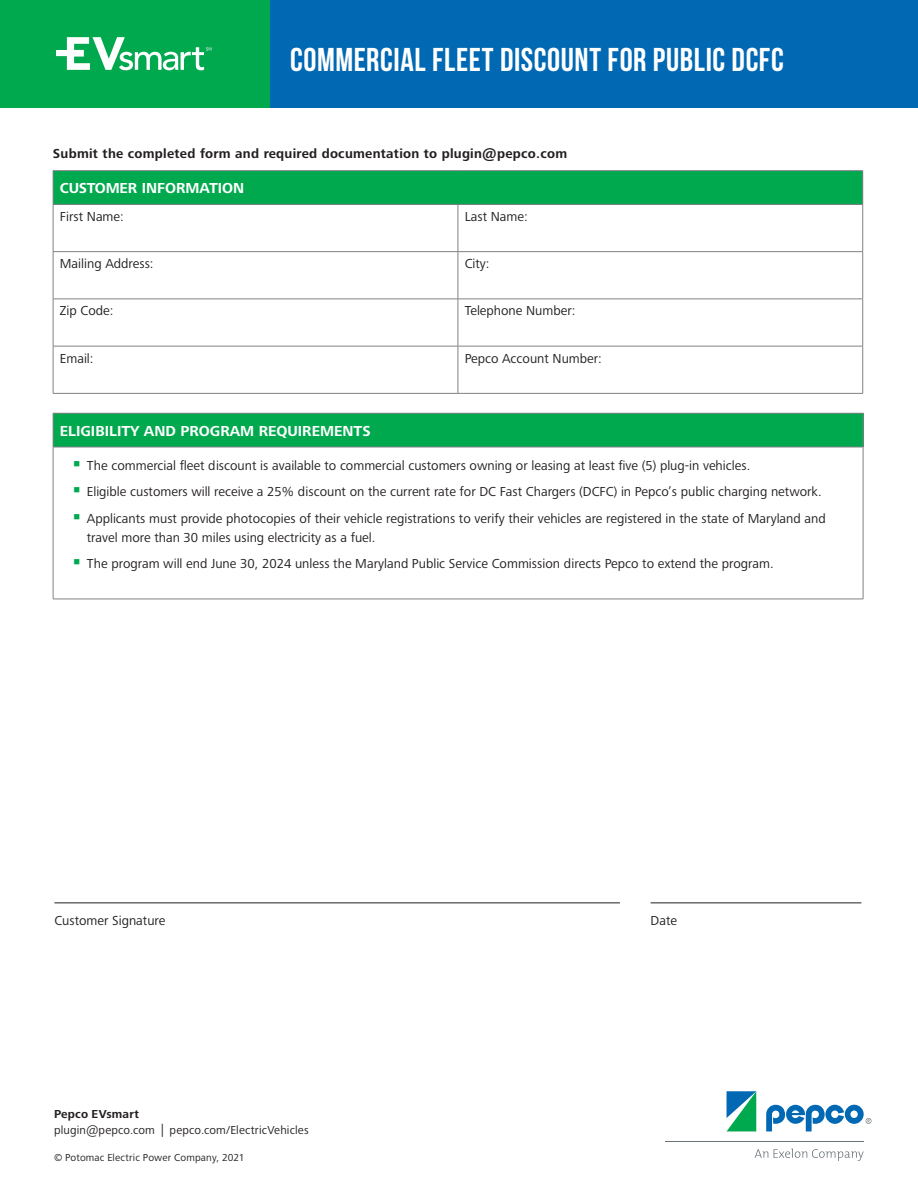
<style>
.page{position:relative;width:918px;height:1188px;background:#fff}
.page>*{position:absolute;margin:0;border:0;box-sizing:border-box;transform-origin:0 0}
.t1{font:33px "Bebas Neue";letter-spacing:.015em;color:#fff}
.t2{font:700 15px "Frutiger Next Pro";color:#fff}
.t3{font:13.5px/26.2px "Frutiger Next Pro";color:#231f20}
.t4{font:700 13.5px "Frutiger Next Pro";letter-spacing:.02em;color:#231f20}
.t5{font:12px/16.5px "Frutiger Next Pro";letter-spacing:.015em;color:#231f20}
.t6{font:10.5px "Frutiger Next Pro";letter-spacing:.015em;color:#231f20}
.s1{font-weight:700}
.s2{font-size:13.2px}
</style>
<div class="page">
<div style="left:0;top:0;width:270px;height:108px;background:#00a94e"></div>
<svg style="left:56px;top:37px;width:155px;height:33px"></svg>
<div style="left:270px;top:0;width:648px;height:108px;background:#0168b3"></div>
<svg style="left:755px;top:1149px;width:109px;height:12px"></svg>
<hr style="left:665px;top:1141px;width:199px;height:1px;background:#687379">
<svg style="left:766px;top:1105px;width:105px;height:26px"></svg>
<svg style="left:727px;top:1091px;width:29px;height:40px"></svg>
<div style="left:53px;top:171px;width:810px;height:33px;background:#00a94e"></div>
<hr style="left:53px;top:170px;width:405px;height:1px;background:#808285">
<hr style="left:53px;top:171px;width:1px;height:33px;background:#808285">
<hr style="left:458px;top:170px;width:405px;height:1px;background:#808285">
<hr style="left:862px;top:171px;width:1px;height:33px;background:#808285">
<hr style="left:53px;top:204px;width:405px;height:1px;background:#808285">
<hr style="left:53px;top:205px;width:1px;height:46px;background:#808285">
<hr style="left:458px;top:204px;width:405px;height:1px;background:#808285">
<hr style="left:458px;top:205px;width:1px;height:46px;background:#808285">
<hr style="left:862px;top:205px;width:1px;height:46px;background:#808285">
<hr style="left:53px;top:251px;width:405px;height:1px;background:#808285">
<hr style="left:53px;top:252px;width:1px;height:47px;background:#808285">
<hr style="left:458px;top:251px;width:405px;height:1px;background:#808285">
<hr style="left:458px;top:252px;width:1px;height:47px;background:#808285">
<hr style="left:862px;top:252px;width:1px;height:47px;background:#808285">
<hr style="left:53px;top:299px;width:405px;height:1px;background:#808285">
<hr style="left:53px;top:299px;width:1px;height:47px;background:#808285">
<hr style="left:458px;top:299px;width:405px;height:1px;background:#808285">
<hr style="left:458px;top:299px;width:1px;height:47px;background:#808285">
<hr style="left:862px;top:299px;width:1px;height:47px;background:#808285">
<hr style="left:53px;top:346px;width:405px;height:1px;background:#808285">
<hr style="left:53px;top:346px;width:1px;height:47px;background:#808285">
<hr style="left:458px;top:346px;width:405px;height:1px;background:#808285">
<hr style="left:458px;top:346px;width:1px;height:47px;background:#808285">
<hr style="left:862px;top:346px;width:1px;height:47px;background:#808285">
<hr style="left:53px;top:393px;width:405px;height:1px;background:#808285">
<hr style="left:458px;top:393px;width:405px;height:1px;background:#808285">
<div style="left:53px;top:413px;width:810px;height:34px;background:#00a94e"></div>
<hr style="left:53px;top:413px;width:810px;height:1px;background:#808285">
<hr style="left:53px;top:413px;width:1px;height:34px;background:#808285">
<hr style="left:863px;top:413px;width:1px;height:34px;background:#808285">
<hr style="left:53px;top:447px;width:810px;height:1px;background:#808285">
<hr style="left:53px;top:447px;width:1px;height:152px;background:#808285">
<hr style="left:863px;top:447px;width:1px;height:152px;background:#808285">
<hr style="left:53px;top:599px;width:810px;height:1px;background:#808285">
<hr style="left:54px;top:903px;width:566px;height:1px;background:#231f20">
<hr style="left:651px;top:903px;width:210px;height:1px;background:#231f20">
<h1 class="t1" style="left:290px;top:41px;width:495px">COMMERCIAL FLEET DISCOUNT FOR PUBLIC DCFC</h1>
<p class="t4" style="left:53px;top:145px;width:516px">Submit the completed form and required documentation to plugin@pepco.com</p>
<p class="t2" style="left:60px;top:179px;width:186px">CUSTOMER INFORMATION</p>
<p class="t3" style="left:60px;top:203px;width:66px">First Name:</p>
<p class="t3" style="left:465px;top:203px;width:65px">Last Name:</p>
<p class="t3" style="left:60px;top:251px;width:95px">Mailing Address:</p>
<p class="t3" style="left:465px;top:251px;width:26px">City:</p>
<p class="t3" style="left:60px;top:298px;width:55px">Zip Code:</p>
<p class="t3" style="left:465px;top:298px;width:112px">Telephone Number:</p>
<p class="t3" style="left:60px;top:345px;width:35px">Email:</p>
<p class="t3" style="left:465px;top:345px;width:139px">Pepco Account Number:</p>
<p class="t2" style="left:60px;top:422px;width:312px">ELIGIBILITY AND PROGRAM REQUIREMENTS</p>
<p class="t3" style="left:87px;top:453px;width:740px">The commercial fleet discount is available to commercial customers owning or leasing at least five (5) plug-in vehicles.<br>Eligible customers will receive a 25% discount on the current rate for DC Fast Chargers (DCFC) in Pepco’s public charging network.<br>Applicants must provide photocopies of their vehicle registrations to verify their vehicles are registered in the state of Maryland and</p>
<p class="t3" style="left:87px;top:525px;width:688px">travel more than 30 miles using electricity as a fuel.<br>The program will end June 30, 2024 unless the Maryland Public Service Commission directs Pepco to extend the program.</p>
<p class="t3" style="left:54px;top:907px;width:113px">Customer Signature</p>
<p class="t3" style="left:651px;top:907px;width:28px">Date</p>
<p class="t5" style="left:54px;top:1105px;width:256px"><span class="s1">Pepco EVsmart<br></span>plugin@pepco.com <span class="s2">|</span> pepco.com/ElectricVehicles</p>
<p class="t6" style="left:54px;top:1151px;width:192px">© Potomac Electric Power Company, 2021</p>
</div>
